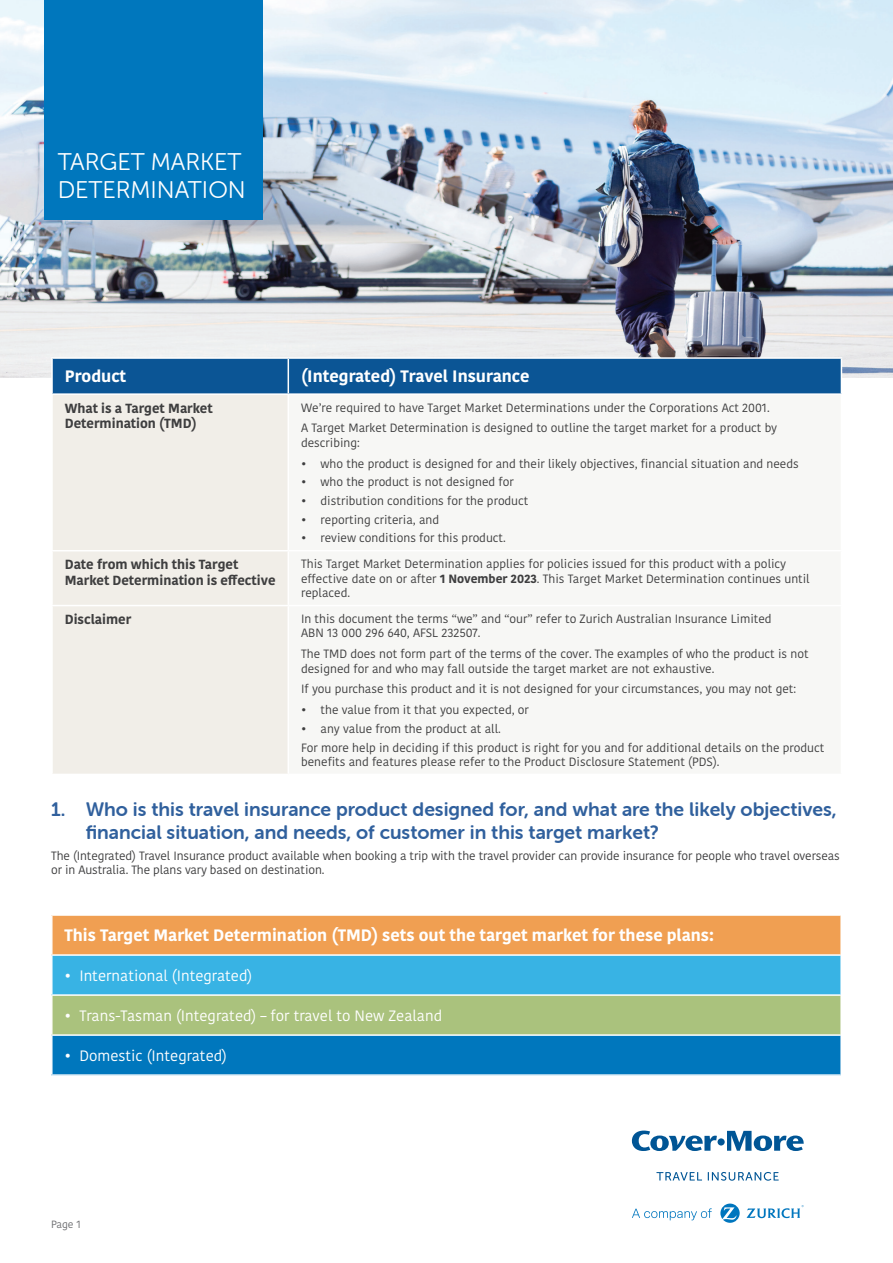
<style>
.page{position:relative;width:893px;height:1263px;background:#fff}
.page>*{position:absolute;margin:0;border:0;box-sizing:border-box;transform-origin:0 0}
.t1{font:24px/28.8px "Museo Sans Rounded 300";color:#fff}
.t2{font:19.5px/23.4px "Museo Sans Rounded 700";color:#30609d}
.t3{font:700 16.5px "Kohinoor";color:#fff}
.t4{font:15px "Kohinoor";color:#fff}
.t5{font:700 13.2px/15.9px "Kohinoor";color:#3e3e3f}
.t6{font:12px/14.4px "Kohinoor";color:#3e3e3f}
.t7{font:10.5px "Kohinoor";color:#6c6d70}
.s1{font-weight:700}
</style>
<div class="page">
<img style="left:0;top:0;width:893px;height:378px">
<div style="left:44px;top:0;width:218px;height:219px;background:#0077bd"></div>
<div style="left:53px;top:359px;width:788px;height:34px;background:#0b5595"></div>
<div style="left:53px;top:395px;width:235px;height:379px;background:#f1eee8"></div>
<hr style="left:51px;top:357px;width:237px;height:2px;background:#fff">
<hr style="left:51px;top:359px;width:2px;height:34px;background:#fff">
<hr style="left:288px;top:357px;width:554px;height:2px;background:#fff">
<hr style="left:288px;top:359px;width:1px;height:34px;background:#fff">
<hr style="left:841px;top:359px;width:1px;height:34px;background:#fff">
<hr style="left:51px;top:550px;width:237px;height:1px;background:#fff">
<hr style="left:51px;top:605px;width:237px;height:1px;background:#fff">
<svg style="left:656px;top:1172px;width:46px;height:8px"></svg>
<svg style="left:708px;top:1172px;width:71px;height:9px"></svg>
<svg style="left:632px;top:1130px;width:172px;height:21px"></svg>
<svg style="left:720px;top:1203px;width:20px;height:20px"></svg>
<svg style="left:746px;top:1205px;width:58px;height:13px"></svg>
<svg style="left:632px;top:1208px;width:80px;height:12px"></svg>
<div style="left:52px;top:915px;width:789px;height:40px;background:#f09f52"></div>
<div style="left:52px;top:955px;width:789px;height:40px;background:#38b3e4"></div>
<div style="left:52px;top:995px;width:789px;height:40px;background:#aac27d"></div>
<div style="left:52px;top:1035px;width:789px;height:40px;background:#0077bd"></div>
<hr style="left:51px;top:956px;width:2px;height:38px;background:#fff">
<hr style="left:840px;top:956px;width:2px;height:38px;background:#fff">
<hr style="left:51px;top:994px;width:791px;height:2px;background:#fff">
<hr style="left:51px;top:996px;width:2px;height:38px;background:#fff">
<hr style="left:840px;top:996px;width:2px;height:38px;background:#fff">
<hr style="left:51px;top:1034px;width:791px;height:2px;background:#fff">
<hr style="left:51px;top:1036px;width:2px;height:38px;background:#fff">
<hr style="left:840px;top:1036px;width:2px;height:38px;background:#fff">
<hr style="left:51px;top:1074px;width:791px;height:2px;background:#fff">
<hr style="left:51px;top:914px;width:791px;height:2px;background:#fff">
<hr style="left:51px;top:916px;width:2px;height:38px;background:#fff">
<hr style="left:840px;top:916px;width:2px;height:38px;background:#fff">
<hr style="left:51px;top:954px;width:791px;height:2px;background:#fff">
<h1 class="t1" style="left:58px;top:147px;width:190px">TARGET MARKET<br>DETERMINATION</h1>
<h3 class="t3" style="left:65px;top:366px;width:63px">Product</h3>
<h3 class="t3" style="left:301px;top:366px;width:230px">(Integrated) Travel Insurance</h3>
<p class="t5" style="left:65px;top:400px;width:149px">What is a Target Market<br>Determination (TMD)</p>
<p class="t6" style="left:301px;top:397px;width:478px;line-height:20.9px">We’re required to have Target Market Determinations under the Corporations Act 2001.<br>A Target Market Determination is designed to outline the target market for a product by</p>
<p class="t6" style="left:301px;top:436px;width:60px">describing:</p>
<p class="t6" style="left:301px;top:456px;width:499px">• who the product is designed for and their likely objectives, financial situation and needs</p>
<p class="t6" style="left:301px;top:475px;width:214px">• who the product is not designed for</p>
<p class="t6" style="left:301px;top:494px;width:229px">• distribution conditions for the product</p>
<p class="t6" style="left:301px;top:512px;width:140px">• reporting criteria, and</p>
<p class="t6" style="left:301px;top:531px;width:206px">• review conditions for this product.</p>
<p class="t5" style="left:65px;top:557px;width:212px">Date from which this Target<br>Market Determination is effective</p>
<p class="t6" style="left:301px;top:557px;width:510px">This Target Market Determination applies for policies issued for this product with a policy effective date on or after <span class="s1">1 November 2023</span>. This Target Market Determination continues until replaced.</p>
<p class="t5" style="left:65px;top:612px;width:68px">Disclaimer</p>
<p class="t6" style="left:301px;top:612px;width:472px">In this document the terms “we” and “our” refer to Zurich Australian Insurance Limited<br>ABN 13 000 296 640, AFSL 232507.</p>
<p class="t6" style="left:301px;top:647px;width:509px">The TMD does not form part of the terms of the cover. The examples of who the product is not designed for and who may fall outside the target market are not exhaustive.</p>
<p class="t6" style="left:301px;top:682px;width:497px">If you purchase this product and it is not designed for your circumstances, you may not get:</p>
<p class="t6" style="left:301px;top:703px;width:229px">• the value from it that you expected, or</p>
<p class="t6" style="left:301px;top:720px;width:525px;line-height:18.6px">• any value from the product at all.<br>For more help in deciding if this product is right for you and for additional details on the product</p>
<p class="t6" style="left:301px;top:755px;width:420px">benefits and features please refer to the Product Disclosure Statement (PDS).</p>
<h2 class="t2" style="left:86px;top:797px;width:752px;text-indent:-34px">1. Who is this travel insurance product designed for, and what are the likely objectives, financial situation, and needs, of customer in this target market?</h2>
<p class="t6" style="left:51px;top:849px;width:790px">The (Integrated) Travel Insurance product available when booking a trip with the travel provider can provide insurance for people who travel overseas or in Australia. The plans vary based on destination.</p>
<h3 class="t3" style="left:65px;top:925px;width:651px">This Target Market Determination (TMD) sets out the target market for these plans:</h3>
<p class="t4" style="left:65px;top:966px;width:189px">• International (Integrated)</p>
<p class="t4" style="left:65px;top:1006px;width:379px">• Trans-Tasman (Integrated) – for travel to New Zealand</p>
<p class="t4" style="left:65px;top:1046px;width:164px">• Domestic (Integrated)</p>
<p class="t7" style="left:51px;top:1218px;width:31px">Page 1</p>
</div>
